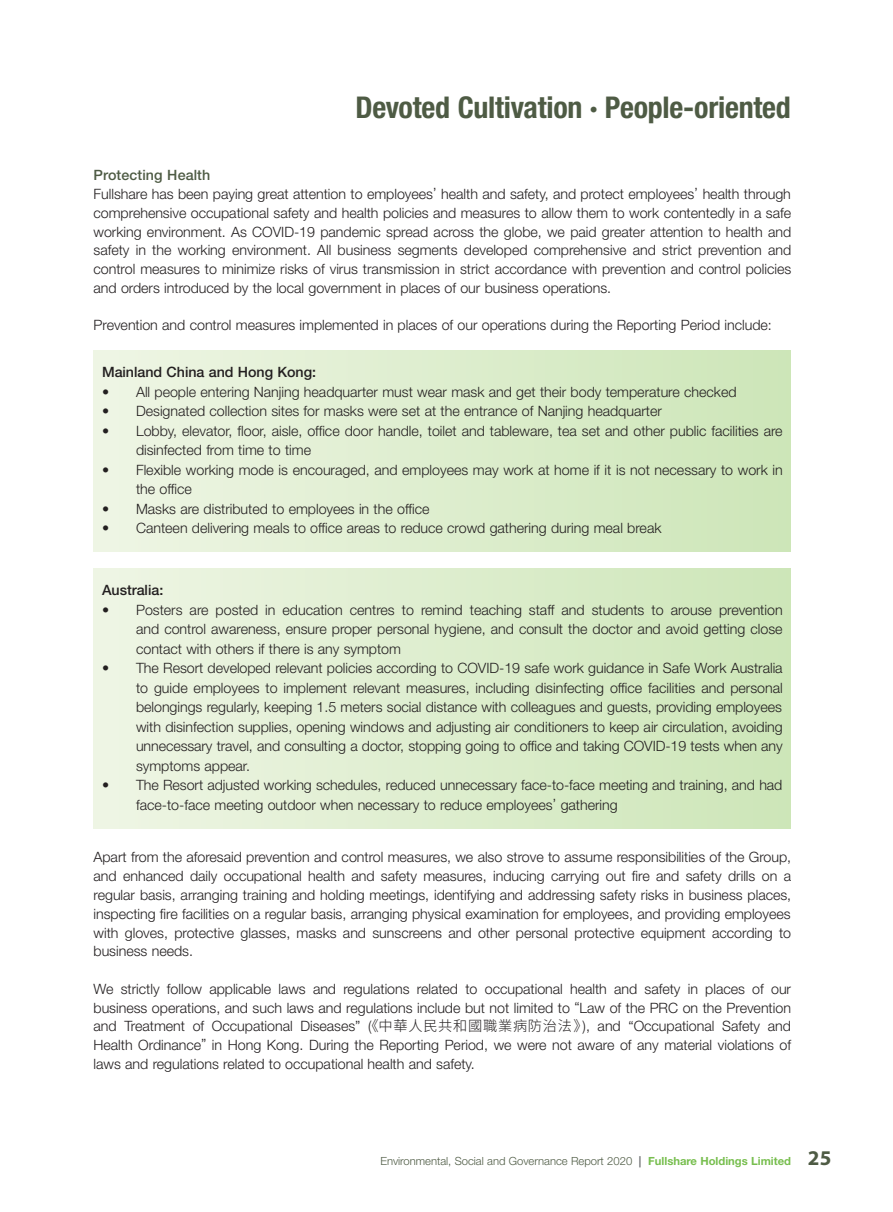
<style>
.page{position:relative;width:893px;height:1212px;background:#fff}
.page>*{position:absolute;margin:0;border:0;box-sizing:border-box;transform-origin:0 0}
.t1{font:700 condensed 30px "Helvetica Neue LT Std";letter-spacing:-.01em;color:#4e5b44}
.Body_Text{font:300 14.25px/18.8px "Helvetica Neue LT Std";color:#231f20;text-align:justify}
.Body_Text-2{font:500 14.25px "Helvetica Neue LT Std";color:#231f20}
.Heading_2{font:500 14.25px "Helvetica Neue LT Std";letter-spacing:.01em;color:#4e5b44}
.t2{font:300 11.25px "Helvetica Neue LT Std";color:#4e5b44}
.s1{font-family:"Source Han Sans TC"}
.s2{font-weight:700;color:#6c6d70}
.s3{font-weight:700;color:#77be4e}
.s4{font-family:"Myriad Pro";font-weight:700;font-size:21px}
</style>
<div class="page">
<div style="left:94px;top:351px;width:697px;height:201px;background:linear-gradient(to right,#eff5e5,#cde6b8)"></div>
<div style="left:94px;top:569px;width:697px;height:259px;background:linear-gradient(to right,#eff5e5,#cde6b8)"></div>
<h1 class="t1" style="left:356px;top:89px;width:437px">Devoted Cultivation · People-oriented</h1>
<p class="Heading_2" style="left:94px;top:167px;width:118px">Protecting Health</p>
<p class="Body_Text" style="left:94px;top:184px;width:699px">Fullshare has been paying great attention to employees’ health and safety, and protect employees’ health through comprehensive occupational safety and health policies and measures to allow them to work contentedly in a safe working environment. As COVID-19 pandemic spread across the globe, we paid greater attention to health and safety in the working environment. All business segments developed comprehensive and strict prevention and control measures to minimize risks of virus transmission in strict accordance with prevention and control policies and orders introduced by the local government in places of our business operations.</p>
<p class="Body_Text" style="left:94px;top:316px;width:680px">Prevention and control measures implemented in places of our operations during the Reporting Period include:</p>
<p class="Body_Text-2" style="left:102px;top:363px;width:216px">Mainland China and Hong Kong:</p>
<p class="Body_Text" style="left:102px;top:382px;width:636px">• All people entering Nanjing headquarter must wear mask and get their body temperature checked</p>
<p class="Body_Text" style="left:102px;top:401px;width:561px">• Designated collection sites for masks were set at the entrance of Nanjing headquarter</p>
<p class="Body_Text" style="left:136px;top:420px;width:648px;line-height:19.5px;text-indent:-34px">• Lobby, elevator, floor, aisle, office door handle, toilet and tableware, tea set and other public facilities are disinfected from time to time</p>
<p class="Body_Text" style="left:136px;top:459px;width:648px;line-height:19.5px;text-indent:-34px">• Flexible working mode is encouraged, and employees may work at home if it is not necessary to work in the office</p>
<p class="Body_Text" style="left:102px;top:499px;width:329px">• Masks are distributed to employees in the office</p>
<p class="Body_Text" style="left:102px;top:518px;width:561px">• Canteen delivering meals to office areas to reduce crowd gathering during meal break</p>
<p class="Body_Text-2" style="left:102px;top:581px;width:63px">Australia:</p>
<p class="Body_Text" style="left:136px;top:599px;width:648px;line-height:19.5px;text-indent:-34px">• Posters are posted in education centres to remind teaching staff and students to arouse prevention and control awareness, ensure proper personal hygiene, and consult the doctor and avoid getting close contact with others if there is any symptom</p>
<p class="Body_Text" style="left:136px;top:658px;width:648px;line-height:19.5px;text-indent:-34px">• The Resort developed relevant policies according to COVID-19 safe work guidance in Safe Work Australia to guide employees to implement relevant measures, including disinfecting office facilities and personal belongings regularly, keeping 1.5 meters social distance with colleagues and guests, providing employees with disinfection supplies, opening windows and adjusting air conditioners to keep air circulation, avoiding unnecessary travel, and consulting a doctor, stopping going to office and taking COVID-19 tests when any symptoms appear.</p>
<p class="Body_Text" style="left:136px;top:775px;width:648px;line-height:19.5px;text-indent:-34px">• The Resort adjusted working schedules, reduced unnecessary face-to-face meeting and training, and had face-to-face meeting outdoor when necessary to reduce employees’ gathering</p>
<p class="Body_Text" style="left:94px;top:848px;width:699px">Apart from the aforesaid prevention and control measures, we also strove to assume responsibilities of the Group, and enhanced daily occupational health and safety measures, inducing carrying out fire and safety drills on a regular basis, arranging training and holding meetings, identifying and addressing safety risks in business places, inspecting fire facilities on a regular basis, arranging physical examination for employees, and providing employees with gloves, protective glasses, masks and sunscreens and other personal protective equipment according to business needs.</p>
<p class="Body_Text" style="left:94px;top:979px;width:699px">We strictly follow applicable laws and regulations related to occupational health and safety in places of our business operations, and such laws and regulations include but not limited to “Law of the PRC on the Prevention and Treatment of Occupational Diseases” (<span class="s1">《中華人民共和國職業病防治法》</span>), and “Occupational Safety and Health Ordinance” in Hong Kong. During the Reporting Period, we were not aware of any material violations of laws and regulations related to occupational health and safety.</p>
<p class="t2" style="left:380px;top:1154px;width:452px">Environmental, Social and Governance Report 2020 <span class="s2">|</span> <span class="s3">Fullshare Holdings Limited</span> <span class="s4">25</span></p>
</div>
